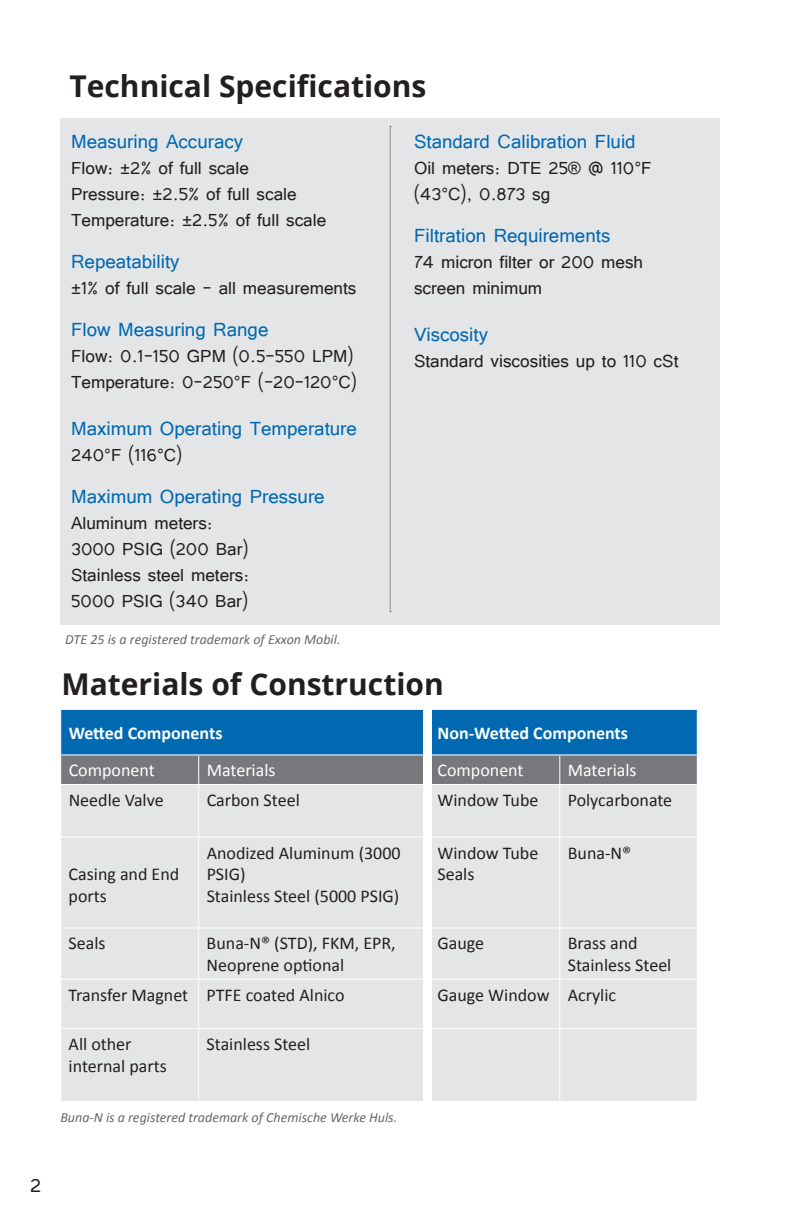
<style>
.page{position:relative;width:792px;height:1224px;background:#fff}
.page>*{position:absolute;margin:0;border:0;box-sizing:border-box;transform-origin:0 0}
.Headline{font:700 30px "Open Sans";color:#231f20}
.Subhead_Line{font:24px "Tunga";color:#0069b2}
.t1{font:24px "Tunga";color:#231f20}
.Content_Body{font:22px/26px "Tunga";color:#231f20}
.Table_Content_Text{font:18px/21.6px "Calibri";color:#231f20}
.Table_Headline_Font{font:700 18px "Calibri";color:#fff}
.Table_Content_Text-2{font:18px "Calibri";color:#fff}
.Part_Number_Guide_He{font:italic 14px "Calibri";color:#67676a}
</style>
<div class="page">
<div style="left:60px;top:118px;width:660px;height:507px;background:#e4e5e7"></div>
<div style="left:61px;top:785px;width:636px;height:316px;background:#e4e5e7"></div>
<hr style="left:60px;top:837px;width:139px;height:1px;background:#fff">
<hr style="left:199px;top:837px;width:231px;height:1px;background:#fff">
<hr style="left:430px;top:837px;width:130px;height:1px;background:#fff">
<hr style="left:560px;top:837px;width:138px;height:1px;background:#fff">
<hr style="left:60px;top:927px;width:139px;height:1px;background:#fff">
<hr style="left:199px;top:927px;width:231px;height:1px;background:#fff">
<hr style="left:430px;top:927px;width:130px;height:1px;background:#fff">
<hr style="left:560px;top:927px;width:138px;height:1px;background:#fff">
<hr style="left:60px;top:979px;width:139px;height:1px;background:#fff">
<hr style="left:199px;top:979px;width:231px;height:1px;background:#fff">
<hr style="left:430px;top:979px;width:130px;height:1px;background:#fff">
<hr style="left:560px;top:979px;width:138px;height:1px;background:#fff">
<hr style="left:60px;top:1028px;width:139px;height:1px;background:#fff">
<hr style="left:199px;top:1028px;width:231px;height:1px;background:#fff">
<hr style="left:430px;top:1028px;width:130px;height:1px;background:#fff">
<hr style="left:560px;top:1028px;width:138px;height:1px;background:#fff">
<svg style="left:60px;top:709px;width:638px;height:75px;background:#34739f"></svg>
<hr style="left:198px;top:785px;width:1px;height:52px;background:#fff">
<hr style="left:559px;top:785px;width:1px;height:52px;background:#fff">
<hr style="left:198px;top:838px;width:1px;height:89px;background:#fff">
<hr style="left:559px;top:838px;width:1px;height:89px;background:#fff">
<hr style="left:198px;top:928px;width:1px;height:51px;background:#fff">
<hr style="left:559px;top:928px;width:1px;height:51px;background:#fff">
<hr style="left:198px;top:980px;width:1px;height:48px;background:#fff">
<hr style="left:559px;top:980px;width:1px;height:48px;background:#fff">
<hr style="left:198px;top:1029px;width:1px;height:72px;background:#fff">
<hr style="left:559px;top:1029px;width:1px;height:72px;background:#fff">
<svg style="left:390px;top:126px;width:1px;height:486px"></svg>
<div style="left:424px;top:703px;width:8px;height:421px;background:#fff"></div>
<p class="Headline" style="left:69px;top:65px;width:359px">Technical Specifications</p>
<p class="Subhead_Line" style="left:71px;top:125px;width:174px">Measuring Accuracy</p>
<p class="Content_Body" style="left:71px;top:153px;width:179px">Flow: ±2% of full scale</p>
<p class="Content_Body" style="left:71px;top:179px;width:227px">Pressure: ±2.5% of full scale</p>
<p class="Content_Body" style="left:71px;top:205px;width:257px">Temperature: ±2.5% of full scale</p>
<p class="Subhead_Line" style="left:71px;top:245px;width:110px">Repeatability</p>
<p class="Content_Body" style="left:71px;top:273px;width:287px">±1% of full scale – all measurements</p>
<p class="Subhead_Line" style="left:71px;top:313px;width:199px">Flow Measuring Range</p>
<p class="Content_Body" style="left:71px;top:341px;width:287px">Flow: 0.1–150 GPM (0.5-550 LPM)<br>Temperature: 0–250°F (-20–120°C)</p>
<p class="Subhead_Line" style="left:71px;top:412px;width:287px">Maximum Operating Temperature</p>
<p class="Content_Body" style="left:71px;top:440px;width:112px">240°F (116°C)</p>
<p class="Subhead_Line" style="left:71px;top:480px;width:255px">Maximum Operating Pressure</p>
<p class="Content_Body" style="left:71px;top:508px;width:143px">Aluminum meters:</p>
<p class="Content_Body" style="left:71px;top:534px;width:179px">3000 PSIG (200 Bar)</p>
<p class="Content_Body" style="left:71px;top:560px;width:180px">Stainless steel meters:</p>
<p class="Content_Body" style="left:71px;top:586px;width:178px">5000 PSIG (340 Bar)</p>
<p class="Subhead_Line" style="left:414px;top:125px;width:223px">Standard Calibration Fluid</p>
<p class="Content_Body" style="left:414px;top:153px;width:239px">Oil meters: DTE 25® @ 110°F (43°C), 0.873 sg</p>
<p class="Subhead_Line" style="left:414px;top:219px;width:198px">Filtration Requirements</p>
<p class="Content_Body" style="left:414px;top:247px;width:231px">74 micron filter or 200 mesh screen minimum</p>
<p class="Subhead_Line" style="left:414px;top:318px;width:76px">Viscosity</p>
<p class="Content_Body" style="left:414px;top:346px;width:266px">Standard viscosities up to 110 cSt</p>
<p class="Part_Number_Guide_He" style="left:65px;top:630px;width:277px">DTE 25 is a registered trademark of Exxon Mobil.</p>
<p class="Headline" style="left:61px;top:663px;width:384px">Materials of Construction</p>
<p class="Table_Headline_Font" style="left:69px;top:721px;width:155px">Wetted Components</p>
<p class="Table_Headline_Font" style="left:438px;top:721px;width:192px">Non-Wetted Components</p>
<p class="Table_Content_Text-2" style="left:69px;top:759px;width:88px">Component</p>
<p class="Table_Content_Text-2" style="left:207px;top:759px;width:70px">Materials</p>
<p class="Table_Content_Text-2" style="left:438px;top:759px;width:88px">Component</p>
<p class="Table_Content_Text-2" style="left:568px;top:759px;width:70px">Materials</p>
<p class="Table_Content_Text" style="left:69px;top:789px;width:97px">Needle Valve</p>
<p class="Table_Content_Text" style="left:207px;top:789px;width:95px">Carbon Steel</p>
<p class="Table_Content_Text" style="left:437px;top:789px;width:102px">Window Tube</p>
<p class="Table_Content_Text" style="left:568px;top:789px;width:106px">Polycarbonate</p>
<p class="Table_Content_Text" style="left:69px;top:863px;width:112px">Casing and End ports</p>
<p class="Table_Content_Text" style="left:207px;top:842px;width:195px">Anodized Aluminum (3000<br>PSIG)</p>
<p class="Table_Content_Text" style="left:207px;top:885px;width:194px">Stainless Steel (5000 PSIG)</p>
<p class="Table_Content_Text" style="left:437px;top:842px;width:102px">Window Tube<br>Seals</p>
<p class="Table_Content_Text" style="left:568px;top:842px;width:65px">Buna-N®</p>
<p class="Table_Content_Text" style="left:69px;top:933px;width:39px">Seals</p>
<p class="Table_Content_Text" style="left:207px;top:933px;width:191px">Buna-N® (STD), FKM, EPR,<br>Neoprene optional</p>
<p class="Table_Content_Text" style="left:437px;top:933px;width:48px">Gauge</p>
<p class="Table_Content_Text" style="left:568px;top:933px;width:105px">Brass and<br>Stainless Steel</p>
<p class="Table_Content_Text" style="left:69px;top:984px;width:121px">Transfer Magnet</p>
<p class="Table_Content_Text" style="left:207px;top:984px;width:139px">PTFE coated Alnico</p>
<p class="Table_Content_Text" style="left:437px;top:984px;width:114px">Gauge Window</p>
<p class="Table_Content_Text" style="left:568px;top:984px;width:50px">Acrylic</p>
<p class="Table_Content_Text" style="left:69px;top:1033px;width:64px">All other</p>
<p class="Table_Content_Text" style="left:69px;top:1055px;width:100px">internal parts</p>
<p class="Table_Content_Text" style="left:207px;top:1033px;width:105px">Stainless Steel</p>
<p class="Part_Number_Guide_He" style="left:60px;top:1107px;width:338px">Buna-N is a registered trademark of Chemische Werke Huls.</p>
<p class="t1" style="left:30px;top:1170px;width:13px">2</p>
</div>
